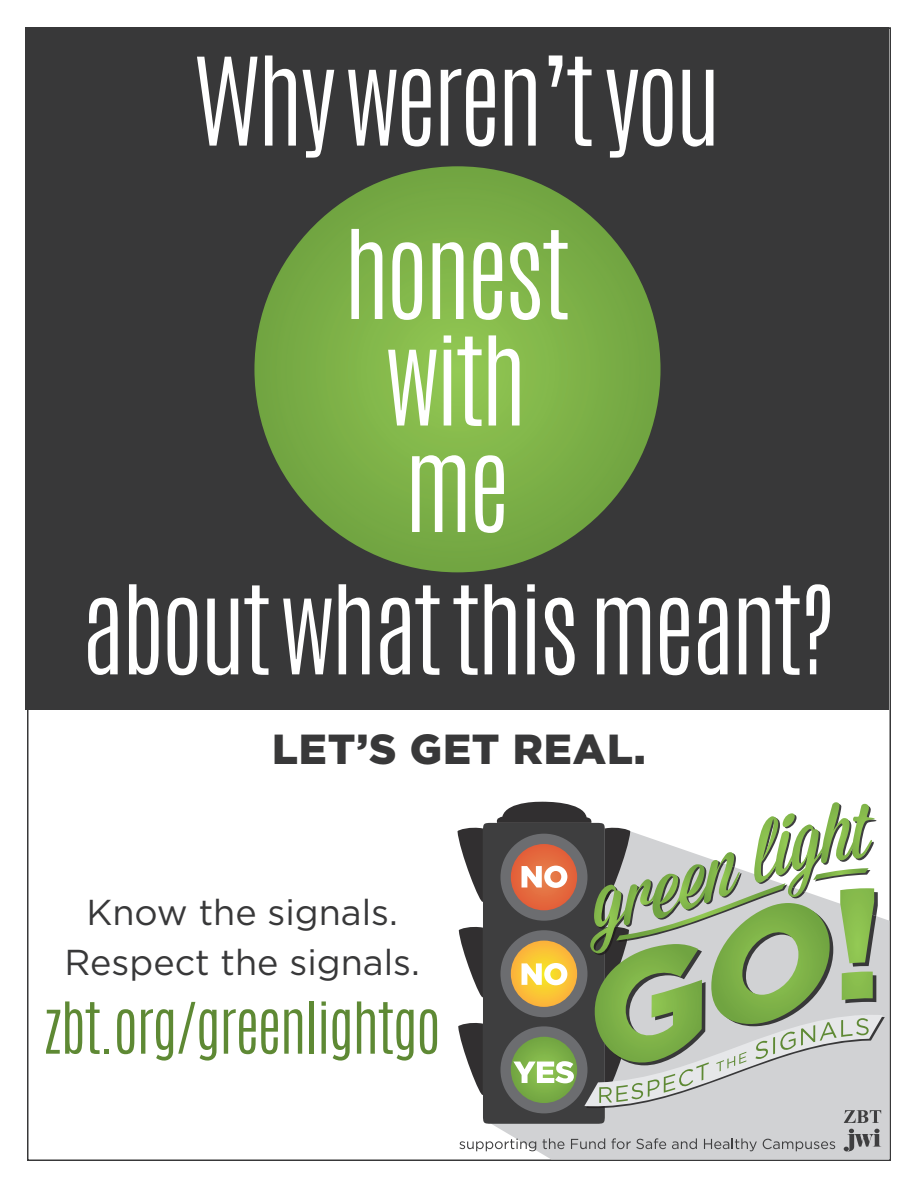
<style>
.page{position:relative;width:918px;height:1188px;background:#fff}
.page>*{position:absolute;margin:0;border:0;box-sizing:border-box;transform-origin:0 0}
.t1{font:300 103.5px/106.5px "Antonio";letter-spacing:-.04em;color:#fff;text-align:center}
.t2{font:300 60px "Antonio";letter-spacing:-.03em;color:#5e8934}
.t3{font:900 42px "Gotham";letter-spacing:.02em;color:#383839}
.t4{font:36px "Gotham";color:#383839}
</style>
<div class="page">
<div style="left:26px;top:27px;width:864px;height:683px;background:#383839"></div>
<svg style="left:254px;top:166px;width:407px;height:406px;background:#7baf46"></svg>
<svg style="left:492px;top:831px;width:398px;height:328px;background:#d3d4d6"></svg>
<svg style="left:459px;top:1139px;width:77px;height:12px"></svg>
<svg style="left:542px;top:1138px;width:22px;height:11px"></svg>
<svg style="left:571px;top:1138px;width:34px;height:11px"></svg>
<svg style="left:611px;top:1138px;width:55px;height:11px"></svg>
<svg style="left:672px;top:1138px;width:25px;height:11px"></svg>
<svg style="left:704px;top:1138px;width:53px;height:13px"></svg>
<svg style="left:763px;top:1139px;width:72px;height:12px"></svg>
<div style="left:483px;top:823px;width:122px;height:301px;background:#3e3e3f;border-radius:9px"></div>
<svg style="left:457px;top:827px;width:26px;height:75px"></svg>
<svg style="left:459px;top:926px;width:24px;height:72px"></svg>
<svg style="left:458px;top:1023px;width:25px;height:72px"></svg>
<svg style="left:844px;top:1129px;width:37px;height:23px"></svg>
<svg style="left:496px;top:801px;width:389px;height:322px"></svg>
<p class="t1" style="left:193px;top:49px;width:530px">Why weren’t you</p>
<p class="t1" style="left:343px;top:222px;width:229px">honest with me</p>
<p class="t1" style="left:81px;top:577px;width:755px">about what this meant?</p>
<p class="t3" style="left:272px;top:720px;width:375px">LET’S GET REAL.</p>
<p class="t4" style="left:86px;top:889px;width:313px">Know the signals.</p>
<p class="t4" style="left:65px;top:939px;width:357px">Respect the signals.</p>
<p class="t2" style="left:44px;top:985px;width:399px">zbt.org/greenlightgo</p>
</div>
